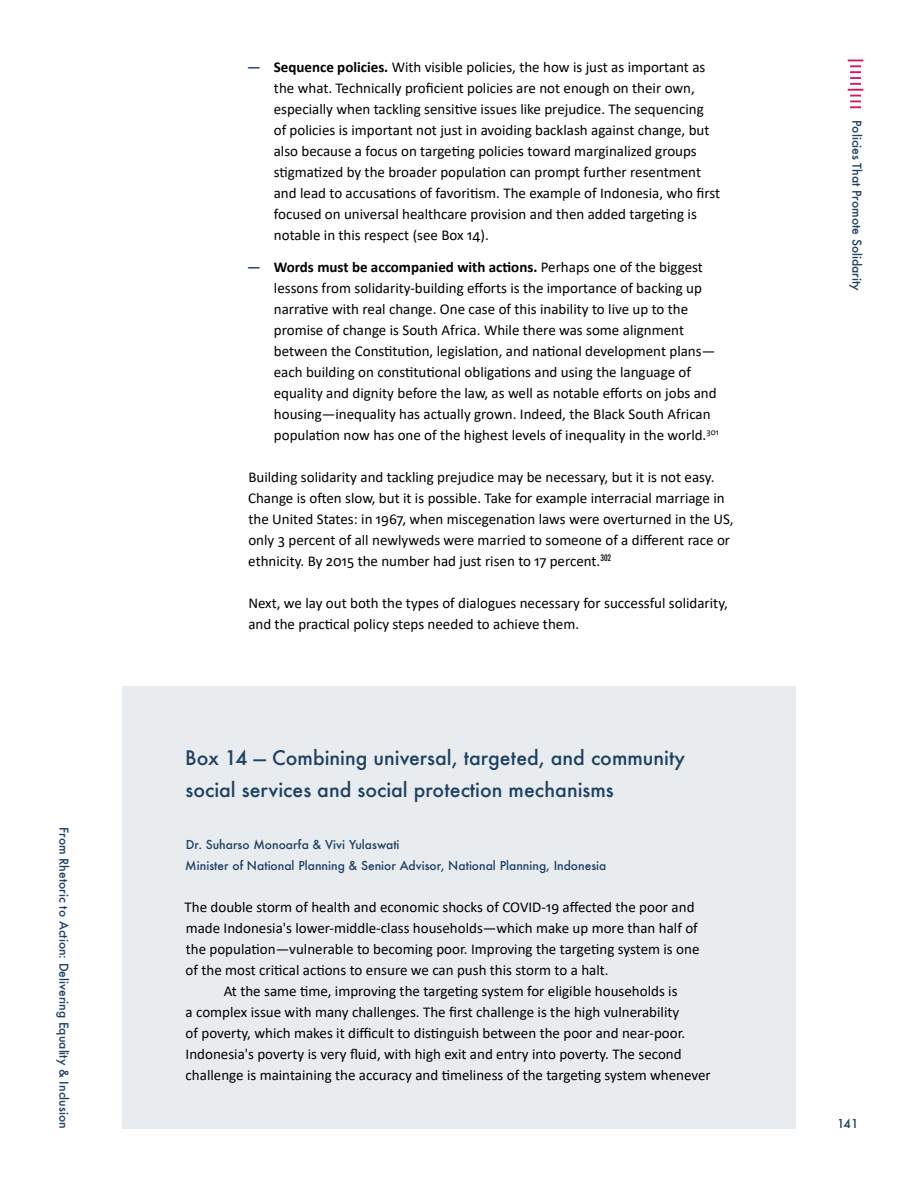
<style>
.page{position:relative;width:918px;height:1188px;background:#fff}
.page>*{position:absolute;margin:0;border:0;box-sizing:border-box;transform-origin:0 0}
.t1{font:500 19.5px/31.5px "Futura";color:#1e4164}
.t2{font:15px/21px "Calibri";color:#000}
.t3{font:500 12px/21px "Futura";color:#1e4164}
.s1{font-weight:700;color:#1e4164}
.s2{font-weight:700}
</style>
<div class="page">
<svg style="left:848px;top:60px;width:15px;height:48px"></svg>
<div style="left:122px;top:686px;width:674px;height:179px;background:#e9ecef"></div>
<div style="left:122px;top:848px;width:674px;height:176px;background:#e9ecef"></div>
<div style="left:122px;top:932px;width:674px;height:197px;background:#e9ecef"></div>
<p class="t3" style="left:75px;top:827px;width:303px;rotate:90deg">From Rhetoric to Action: Delivering Equality &amp; Inclusion</p>
<p class="t2" style="left:274px;top:56px;width:448px;text-indent:-27px"><span class="s1">—</span> <span class="s2">Sequence policies.</span> With visible policies, the how is just as important as the what. Technically proficient policies are not enough on their own, especially when tackling sensitive issues like prejudice. The sequencing<br>of policies is important not just in avoiding backlash against change, but also because a focus on targeting policies toward marginalized groups stigmatized by the broader population can prompt further resentment and lead to accusations of favoritism. The example of Indonesia, who first focused on universal healthcare provision and then added targeting is notable in this respect (see Box 14).</p>
<p class="t2" style="left:274px;top:256px;width:447px;text-indent:-27px"><span class="s1">—</span> <span class="s2">Words must be accompanied with actions.</span> Perhaps one of the biggest lessons from solidarity-building efforts is the importance of backing up narrative with real change. One case of this inability to live up to the promise of change is South Africa. While there was some alignment between the Constitution, legislation, and national development plans— each building on constitutional obligations and using the language of equality and dignity before the law, as well as notable efforts on jobs and housing—inequality has actually grown. Indeed, the Black South African population now has one of the highest levels of inequality in the world.<sup>301</sup></p>
<p class="t2" style="left:248px;top:466px;width:487px">Building solidarity and tackling prejudice may be necessary, but it is not easy.<br>Change is often slow, but it is possible. Take for example interracial marriage in the United States: in 1967, when miscegenation laws were overturned in the US, only 3 percent of all newlyweds were married to someone of a different race or ethnicity. By 2015 the number had just risen to 17 percent.<sup>302</sup></p>
<p class="t2" style="left:248px;top:592px;width:481px">Next, we lay out both the types of dialogues necessary for successful solidarity, and the practical policy steps needed to achieve them.</p>
<h1 class="t1" style="left:185px;top:742px;width:501px">Box 14 — Combining universal, targeted, and community social services and social protection mechanisms</h1>
<p class="t3" style="left:185px;top:834px;width:423px">Dr. Suharso Monoarfa &amp; Vivi Yulaswati<br>Minister of National Planning &amp; Senior Advisor, National Planning, Indonesia</p>
<p class="t2" style="left:185px;top:896px;width:516px">The double storm of health and economic shocks of COVID-19 affected the poor and made Indonesia's lower-middle-class households—which make up more than half of the population—vulnerable to becoming poor. Improving the targeting system is one of the most critical actions to ensure we can push this storm to a halt.</p>
<p class="t2" style="left:186px;top:980px;width:527px;text-indent:38px">At the same time, improving the targeting system for eligible households is<br>a complex issue with many challenges. The first challenge is the high vulnerability<br>of poverty, which makes it difficult to distinguish between the poor and near-poor.<br>Indonesia's poverty is very fluid, with high exit and entry into poverty. The second challenge is maintaining the accuracy and timeliness of the targeting system whenever</p>
<p class="t3" style="left:868px;top:120px;width:172px;rotate:90deg">Policies That Promote Solidarity</p>
<p class="t3" style="left:837px;top:1113px;width:23px">141</p>
</div>
